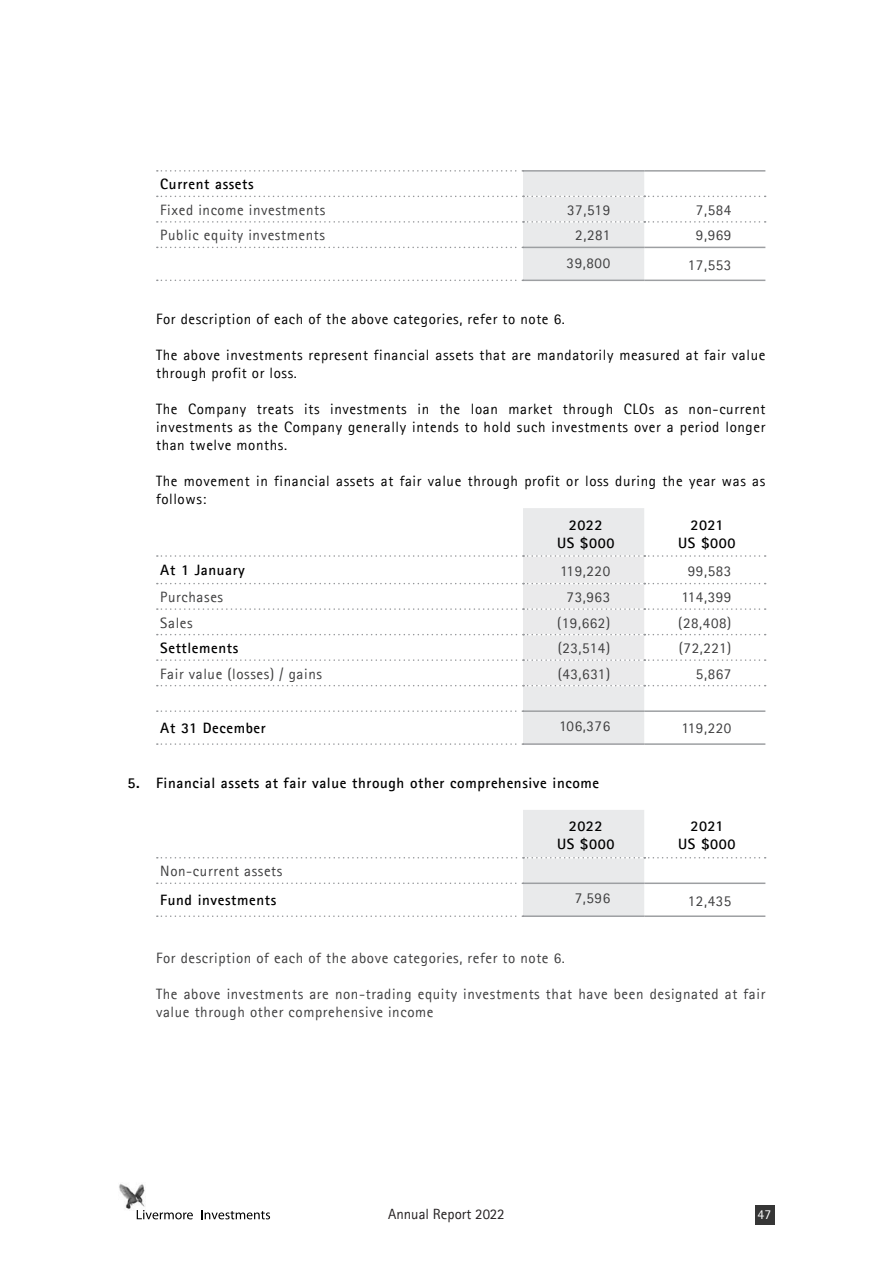
<style>
.page{position:relative;width:893px;height:1263px;background:#fff}
.page>*{position:absolute;margin:0;border:0;box-sizing:border-box;transform-origin:0 0}
.text_numbers{font:15px/18px "Agfa Rotis Sans Serif";letter-spacing:.04em;color:#000}
.text_numbers-2{font:15px/18px "Agfa Rotis Sans Serif";letter-spacing:.04em;color:#3e3e3f}
.text_RIGHT{font:15px "Agfa Rotis Sans Serif";letter-spacing:.04em;color:#3e3e3f}
.text{font:15px "Agfa Rotis Sans Serif";letter-spacing:.04em;color:#3e3e3f}
.text-2{font:700 15px "Agfa Rotis Sans Serif";letter-spacing:.04em;color:#000}
.text_numbers-3{font:700 15px "Agfa Rotis Sans Serif";letter-spacing:.04em;color:#000}
.text_center_bold_2{font:700 15px "Agfa Rotis Sans Serif";letter-spacing:.04em;color:#000}
.t1{font:14.85px "Agfa Rotis Sans Serif";color:#231f20}
.t2{font:13.5px "Agfa Rotis Sans Serif";color:#fff}
</style>
<div class="page">
<img style="left:119px;top:1183px;width:26px;height:26px">
<svg style="left:137px;top:1210px;width:56px;height:9px"></svg>
<svg style="left:201px;top:1210px;width:69px;height:9px"></svg>
<div style="left:756px;top:1205px;width:19px;height:19px;background:#363636"></div>
<svg style="left:157px;top:170px;width:609px;height:111px"></svg>
<svg style="left:157px;top:508px;width:609px;height:237px"></svg>
<svg style="left:157px;top:810px;width:609px;height:107px"></svg>
<p class="text-2" style="left:160px;top:174px;width:95px">Current assets</p>
<p class="text" style="left:160px;top:201px;width:167px">Fixed income investments</p>
<p class="text_RIGHT" style="left:567px;top:201px;width:45px">37,519</p>
<p class="text_RIGHT" style="left:696px;top:201px;width:37px">7,584</p>
<p class="text" style="left:160px;top:227px;width:166px">Public equity investments</p>
<p class="text_RIGHT" style="left:575px;top:227px;width:36px">2,281</p>
<p class="text_RIGHT" style="left:696px;top:227px;width:37px">9,969</p>
<p class="text_RIGHT" style="left:567px;top:254px;width:45px">39,800</p>
<p class="text_RIGHT" style="left:688px;top:256px;width:45px">17,553</p>
<p class="text_numbers" style="left:156px;top:310px;width:409px">For description of each of the above categories, refer to note 6.</p>
<p class="text_numbers" style="left:156px;top:346px;width:611px">The above investments represent financial assets that are mandatorily measured at fair value through profit or loss.</p>
<p class="text_numbers" style="left:156px;top:400px;width:611px;text-align:justify">The Company treats its investments in the loan market through CLOs as non-current investments as the Company generally intends to hold such investments over a period longer than twelve months.</p>
<p class="text_numbers" style="left:156px;top:472px;width:611px">The movement in financial assets at fair value through profit or loss during the year was as follows:</p>
<p class="text_center_bold_2" style="left:569px;top:515px;width:35px">2022</p>
<p class="text_center_bold_2" style="left:557px;top:533px;width:59px">US $000</p>
<p class="text_center_bold_2" style="left:690px;top:515px;width:35px">2021</p>
<p class="text_center_bold_2" style="left:678px;top:533px;width:59px">US $000</p>
<p class="text-2" style="left:160px;top:560px;width:86px">At 1 January</p>
<p class="text_RIGHT" style="left:560px;top:562px;width:51px">119,220</p>
<p class="text_RIGHT" style="left:688px;top:562px;width:45px">99,583</p>
<p class="text" style="left:160px;top:588px;width:64px">Purchases</p>
<p class="text_RIGHT" style="left:567px;top:588px;width:45px">73,963</p>
<p class="text_RIGHT" style="left:681px;top:588px;width:51px">114,399</p>
<p class="text" style="left:160px;top:614px;width:34px">Sales</p>
<p class="text_RIGHT" style="left:557px;top:614px;width:55px">(19,662)</p>
<p class="text_RIGHT" style="left:678px;top:614px;width:55px">(28,408)</p>
<p class="text-2" style="left:160px;top:638px;width:79px">Settlements</p>
<p class="text_RIGHT" style="left:558px;top:639px;width:54px">(23,514)</p>
<p class="text_RIGHT" style="left:679px;top:639px;width:54px">(72,221)</p>
<p class="text" style="left:160px;top:665px;width:163px">Fair value (losses) / gains</p>
<p class="text_RIGHT" style="left:558px;top:665px;width:54px">(43,631)</p>
<p class="text_RIGHT" style="left:696px;top:665px;width:37px">5,867</p>
<p class="text-2" style="left:160px;top:718px;width:107px">At 31 December</p>
<p class="text_RIGHT" style="left:559px;top:717px;width:53px">106,376</p>
<p class="text_RIGHT" style="left:681px;top:719px;width:51px">119,220</p>
<p class="text_numbers-3" style="left:128px;top:773px;width:473px">5. Financial assets at fair value through other comprehensive income</p>
<p class="text_center_bold_2" style="left:569px;top:817px;width:35px">2022</p>
<p class="text_center_bold_2" style="left:557px;top:835px;width:59px">US $000</p>
<p class="text_center_bold_2" style="left:690px;top:817px;width:35px">2021</p>
<p class="text_center_bold_2" style="left:678px;top:835px;width:59px">US $000</p>
<p class="text" style="left:160px;top:862px;width:124px">Non-current assets</p>
<p class="text-2" style="left:160px;top:890px;width:117px">Fund investments</p>
<p class="text_RIGHT" style="left:575px;top:889px;width:37px">7,596</p>
<p class="text_RIGHT" style="left:688px;top:892px;width:45px">12,435</p>
<p class="text_numbers-2" style="left:156px;top:949px;width:409px">For description of each of the above categories, refer to note 6.</p>
<p class="text_numbers-2" style="left:156px;top:985px;width:611px">The above investments are non-trading equity investments that have been designated at fair value through other comprehensive income</p>
<p class="t1" style="left:388px;top:1205px;width:118px">Annual Report 2022</p>
<p class="t2" style="left:758px;top:1207px;width:15px">47</p>
</div>
